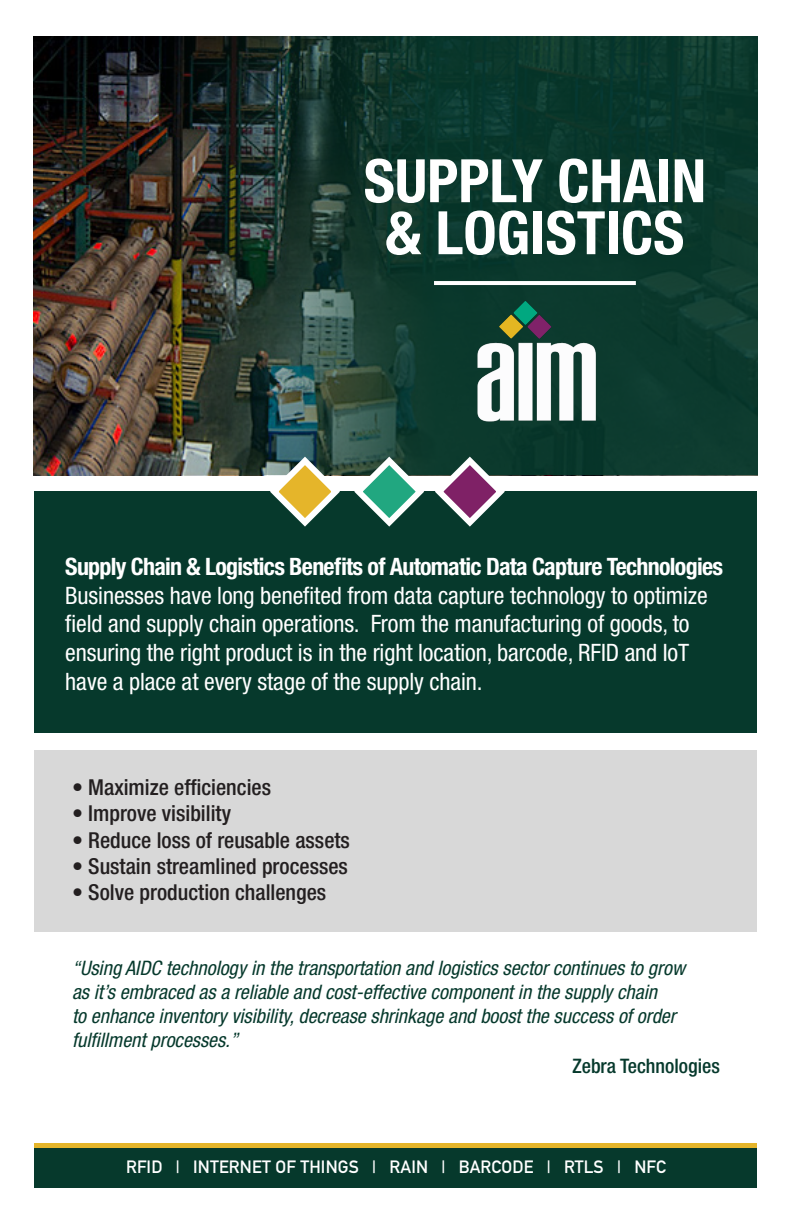
<style>
.page{position:relative;width:792px;height:1224px;background:#fff}
.page>*{position:absolute;margin:0;border:0;box-sizing:border-box;transform-origin:0 0}
.t1{font:700 condensed 60px "Helvetica Neue LT Std";color:#fff}
.t2{font:condensed 24px/28.8px "Helvetica Neue LT Std";letter-spacing:-.005em;color:#fff}
.t3{font:700 condensed 24px "Helvetica Neue LT Std";letter-spacing:-.03em;color:#fff}
.t4{font:500 condensed 22px "Helvetica Neue LT Std";color:#231f20}
.t5{font:italic condensed 20px/24px "Helvetica Neue LT Std";color:#06392c}
.t6{font:500 condensed 20px "Helvetica Neue LT Std";color:#06392c}
.t7{font:700 17.6px "DIN Alternate";letter-spacing:.01em;color:#fff}
</style>
<div class="page">
<img style="left:33px;top:37px;width:39px;height:438px">
<img style="left:72px;top:37px;width:685px;height:438px">
<div style="left:34px;top:492px;width:722px;height:241px;background:#06392c"></div>
<div style="left:34px;top:1148px;width:722px;height:40px;background:#06392c"></div>
<div style="left:34px;top:1143px;width:722px;height:5px;background:#e5b52a"></div>
<div style="left:34px;top:750px;width:722px;height:182px;background:#d8d8d8"></div>
<svg style="left:266px;top:452px;width:78px;height:75px"></svg>
<svg style="left:350px;top:452px;width:159px;height:75px"></svg>
<hr style="left:434px;top:281px;width:202px;height:4px;background:#fff">
<img style="left:471px;top:300px;width:128px;height:128px">
<p class="t1" style="left:364px;top:145px;width:344px">SUPPLY CHAIN</p>
<p class="t1" style="left:386px;top:197px;width:300px">&amp; LOGISTICS</p>
<p class="t3" style="left:65px;top:552px;width:659px">Supply Chain &amp; Logistics Benefits of Automatic Data Capture Technologies</p>
<p class="t2" style="left:65px;top:581px;width:644px">Businesses have long benefited from data capture technology to optimize field and supply chain operations. From the manufacturing of goods, to ensuring the right product is in the right location, barcode, RFID and IoT have a place at every stage of the supply chain.</p>
<p class="t4" style="left:72px;top:774px;width:201px">• Maximize efficiencies</p>
<p class="t4" style="left:72px;top:800px;width:161px">• Improve visibility</p>
<p class="t4" style="left:72px;top:827px;width:280px">• Reduce loss of reusable assets</p>
<p class="t4" style="left:72px;top:853px;width:277px">• Sustain streamlined processes</p>
<p class="t4" style="left:72px;top:879px;width:256px">• Solve production challenges</p>
<p class="t5" style="left:72px;top:956px;width:615px">“Using AIDC technology in the transportation and logistics sector continues to grow as it’s embraced as a reliable and cost-effective component in the supply chain<br>to enhance inventory visibility, decrease shrinkage and boost the success of order fulfillment processes.”</p>
<p class="t6" style="left:573px;top:1054px;width:149px">Zebra Technologies</p>
<p class="t7" style="left:126px;top:1153px;width:541px">RFID | INTERNET OF THINGS | RAIN | BARCODE | RTLS | NFC</p>
</div>
